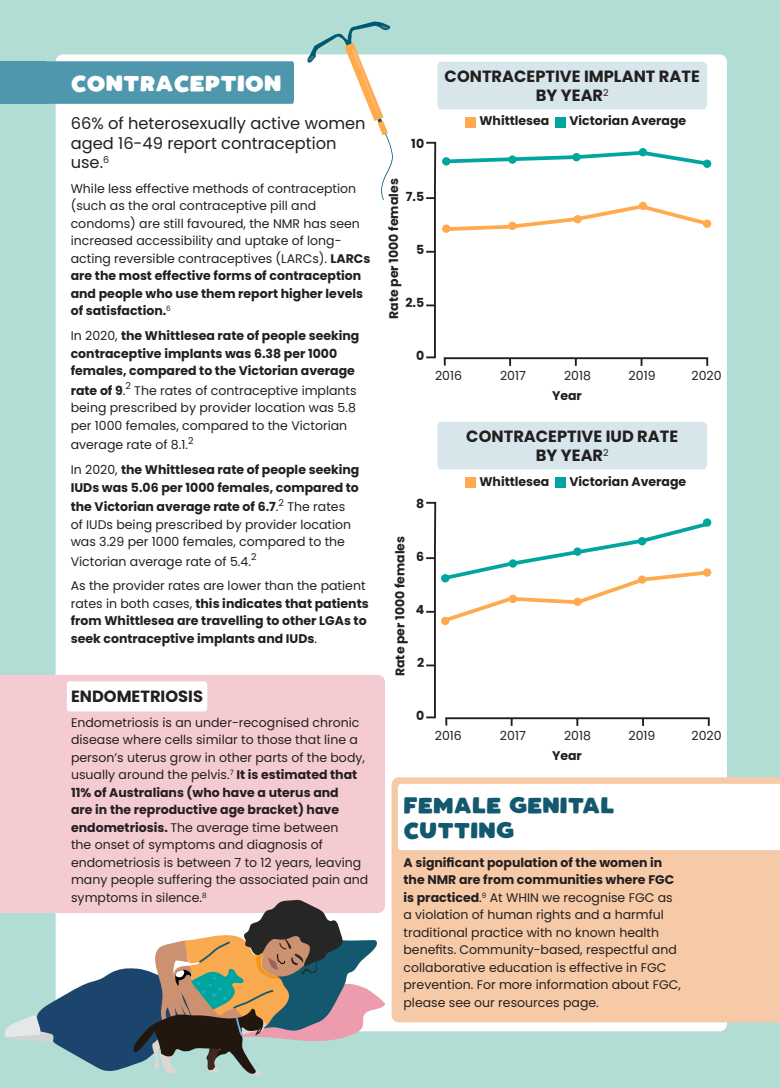
<style>
.page{position:relative;width:780px;height:1088px;background:#b2ddd5}
.page>*{position:absolute;margin:0;border:0;box-sizing:border-box;transform-origin:0 0}
.Subheading{font:30px/25px "Watermelon ILTD";color:#14586f}
.Subheading-2{font:30px "Watermelon ILTD";color:#fff}
.Subheading-3{font:700 16.25px/18.8px "Poppins";color:#231f20;text-align:center}
.Intro{font:16.25px/19.5px "Poppins";color:#231f20}
.Subheading-4{font:12.5px/17.5px "Poppins";color:#231f20}
.Intro-2{font:12.5px/17.5px "Poppins";color:#231f20}
.Intro-3{font:700 12.5px/17.5px "Poppins";color:#231f20}
.Body_-_Poppins{font:700 12.5px "Poppins";color:#231f20}
.Body_-_Poppins-2{font:12.5px "Poppins";color:#231f20}
.s1{font-weight:700}
.s2{font-weight:400}
</style>
<div class="page">
<div style="left:56px;top:54px;width:671px;height:977px;background:#fff;border-radius:7px"></div>
<div style="left:391px;top:777px;width:389px;height:245px;background:#f7caa7"></div>
<div style="left:46px;top:61px;width:248px;height:43px;background:#4f97ad"></div>
<svg style="left:398px;top:784px;width:382px;height:66px"></svg>
<div style="left:437px;top:62px;width:270px;height:47px;background:#d7e6eb"></div>
<div style="left:465px;top:117px;width:11px;height:11px;background:#ffaa4e"></div>
<div style="left:555px;top:117px;width:10px;height:10px;background:#00a69e"></div>
<div style="left:437px;top:422px;width:270px;height:47px;background:#d7e6eb"></div>
<div style="left:465px;top:477px;width:11px;height:11px;background:#ffaa4e"></div>
<div style="left:555px;top:477px;width:10px;height:10px;background:#00a69e"></div>
<div style="left:0;top:675px;width:385px;height:238px;background:#f5cbd2"></div>
<svg style="left:67px;top:681px;width:140px;height:30px"></svg>
<svg style="left:5px;top:900px;width:382px;height:175px"></svg>
<div style="left:0;top:61px;width:46px;height:43px;background:#4f97ad"></div>
<svg style="left:305px;top:21px;width:88px;height:179px"></svg>
<svg style="left:426px;top:141px;width:285px;height:225px"></svg>
<svg style="left:426px;top:501px;width:286px;height:225px"></svg>
<p class="Subheading-2" style="left:71px;top:73px;width:212px">CONTRACEPTION</p>
<p class="Intro" style="left:71px;top:114px;width:296px">66% of heterosexually active women aged 16-49 report contraception use.<sup>6</sup></p>
<p class="Intro-2" style="left:71px;top:180px;width:301px">While less effective methods of contraception (such as the oral contraceptive pill and condoms) are still favoured, the NMR has seen increased accessibility and uptake of long&shy;acting reversible contraceptives (LARCs). <span class="s1">LARCs are the most effective forms of contraception and people who use them report higher levels of satisfaction.</span><sup>6</sup></p>
<p class="Intro-3" style="left:71px;top:327px;width:290px"><span class="s2">In 2020,</span> the Whittlesea rate of people seeking contraceptive implants was 6.38 per 1000 females, compared to the Victorian average</p>
<p class="Intro-2" style="left:71px;top:382px;width:287px;text-align:justify"><span class="s1">rate of 9</span>.<sup>2</sup> The rates of contraceptive implants being prescribed by provider location was 5.8 per 1000 females, compared to the Victorian</p>
<p class="Intro-2" style="left:71px;top:436px;width:124px">average rate of 8.1.<sup>2</sup></p>
<p class="Intro-3" style="left:71px;top:461px;width:290px"><span class="s2">In 2020,</span> the Whittlesea rate of people seeking<br>IUDs was 5.06 per 1000 females, compared to</p>
<p class="Intro-2" style="left:71px;top:498px;width:282px"><span class="s1">the Victorian average rate of 6.7</span>.<sup>2</sup> The rates of IUDs being prescribed by provider location was 3.29 per 1000 females, compared to the</p>
<p class="Intro-2" style="left:71px;top:552px;width:187px">Victorian average rate of 5.4.<sup>2</sup></p>
<p class="Intro-3" style="left:71px;top:577px;width:299px"><span class="s2">As the provider rates are lower than the patient rates in both cases,</span> this indicates that patients from Whittlesea are travelling to other LGAs to seek contraceptive implants and IUDs<span class="s2">.</span></p>
<p class="Subheading-3" style="left:71px;top:687px;width:133px">ENDOMETRIOSIS</p>
<p class="Subheading-4" style="left:71px;top:714px;width:299px">Endometriosis is an under-recognised chronic disease where cells similar to those that line a person’s uterus grow in other parts of the body, usually around the pelvis.<sup>7</sup> <span class="s1">It is estimated that 11% of Australians (who have a uterus and<br>are in the reproductive age bracket) have endometriosis.</span> The average time between<br>the onset of symptoms and diagnosis of endometriosis is between 7 to 12 years, leaving many people suffering the associated pain and symptoms in silence.<sup>8</sup></p>
<p class="Subheading-3" style="left:444px;top:67px;width:257px">CONTRACEPTIVE IMPLANT RATE<br>BY YEAR<sup>2</sup></p>
<p class="Body_-_Poppins" style="left:411px;top:136px;width:14px">10</p>
<p class="Body_-_Poppins" style="left:386px;top:319px;width:142px;rotate:-90deg">Rate per 1000 females</p>
<p class="Body_-_Poppins" style="left:406px;top:189px;width:20px">7.5</p>
<p class="Body_-_Poppins" style="left:416px;top:242px;width:10px">5</p>
<p class="Body_-_Poppins" style="left:405px;top:295px;width:20px">2.5</p>
<p class="Body_-_Poppins" style="left:479px;top:114px;width:71px">Whittlesea</p>
<p class="Body_-_Poppins" style="left:569px;top:114px;width:118px">Victorian Average</p>
<p class="Body_-_Poppins" style="left:416px;top:348px;width:10px">0</p>
<p class="Body_-_Poppins-2" style="left:435px;top:369px;width:28px">2016</p>
<p class="Body_-_Poppins-2" style="left:500px;top:369px;width:27px">2017</p>
<p class="Body_-_Poppins-2" style="left:564px;top:369px;width:28px">2018</p>
<p class="Body_-_Poppins-2" style="left:628px;top:369px;width:28px">2019</p>
<p class="Body_-_Poppins-2" style="left:691px;top:369px;width:32px">2020</p>
<p class="Body_-_Poppins" style="left:552px;top:389px;width:31px">Year</p>
<p class="Body_-_Poppins" style="left:416px;top:496px;width:10px">8</p>
<p class="Body_-_Poppins" style="left:393px;top:676px;width:142px;rotate:-90deg">Rate per 1000 females</p>
<p class="Body_-_Poppins" style="left:416px;top:549px;width:9px">6</p>
<p class="Body_-_Poppins" style="left:415px;top:602px;width:10px">4</p>
<p class="Body_-_Poppins" style="left:417px;top:655px;width:9px">2</p>
<p class="Subheading-3" style="left:466px;top:427px;width:213px">CONTRACEPTIVE IUD RATE<br>BY YEAR<sup>2</sup></p>
<p class="Body_-_Poppins" style="left:479px;top:474px;width:71px">Whittlesea</p>
<p class="Body_-_Poppins" style="left:569px;top:474px;width:118px">Victorian Average</p>
<p class="Body_-_Poppins" style="left:416px;top:708px;width:10px">0</p>
<p class="Body_-_Poppins-2" style="left:435px;top:729px;width:28px">2016</p>
<p class="Body_-_Poppins-2" style="left:500px;top:729px;width:27px">2017</p>
<p class="Body_-_Poppins-2" style="left:564px;top:729px;width:28px">2018</p>
<p class="Body_-_Poppins-2" style="left:628px;top:729px;width:28px">2019</p>
<p class="Body_-_Poppins-2" style="left:691px;top:729px;width:32px">2020</p>
<p class="Body_-_Poppins" style="left:552px;top:749px;width:31px">Year</p>
<p class="Subheading" style="left:403px;top:795px;width:213px">FEMALE GENITAL<br>CUTTING</p>
<p class="Subheading-4" style="left:403px;top:854px;width:279px"><span class="s1">A significant population of the women in the NMR are from communities where FGC is practiced</span>.<sup>9</sup> At WHIN we recognise FGC as a violation of human rights and a harmful traditional practice with no known health benefits. Community-based, respectful and collaborative education is effective in FGC prevention. For more information about FGC, please see our resources page.</p>
</div>
